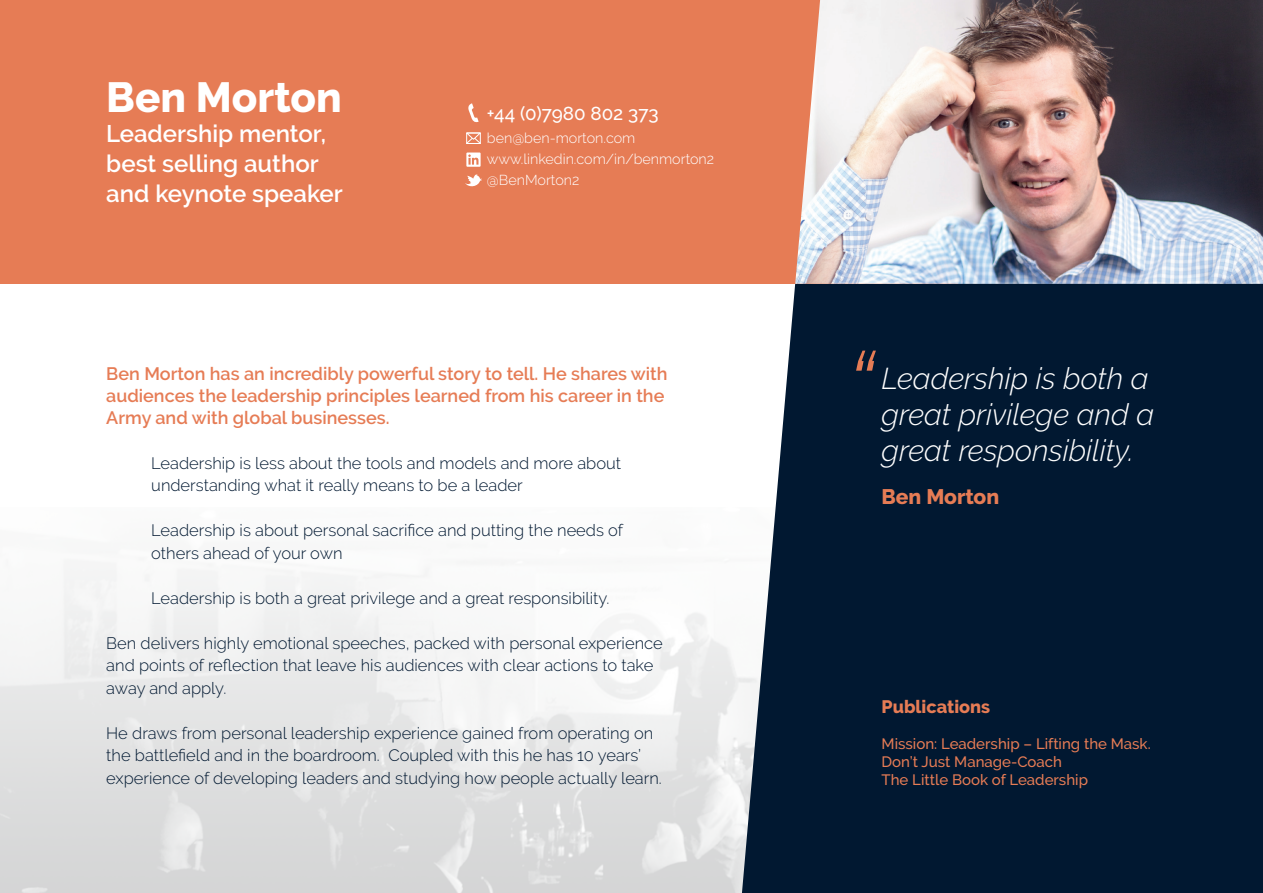
<style>
.page{position:relative;width:1263px;height:893px;background:#fff}
.page>*{position:absolute;margin:0;border:0;box-sizing:border-box;transform-origin:0 0}
.t1{font:italic 300 105.6px "Raleway";color:#e67c55}
.t2{font:800 42px "Raleway";color:#fff}
.t3{font:italic 300 30px/36px "Raleway";color:#fff}
.t4{font:600 24px/30px "Raleway";color:#fff}
.t5{font:800 21px "Raleway";color:#e67c55}
.t6{font:500 18.9px "Raleway";color:#fff}
.t7{font:600 18px/21.6px "Raleway";color:#e67c55}
.t8{font:800 18px "Raleway";color:#e67c55}
.t9{font:300 16.5px/22.5px "Raleway";color:#011831}
.t10{font:500 15px/18px "Raleway";color:#e67c55}
.t11{font:300 14.4px/21px "Raleway";color:#fff}
</style>
<div class="page">
<div style="left:742px;top:283px;width:521px;height:610px;background:#011831"></div>
<div style="left:0;top:0;width:958px;height:283px;background:#e67c55"></div>
<img style="left:795px;top:0;width:468px;height:284px">
<svg style="left:465px;top:174px;width:17px;height:13px"></svg>
<div style="left:466px;top:153px;width:15px;height:14px;background:#fff"></div>
<svg style="left:468px;top:154px;width:10px;height:11px"></svg>
<svg style="left:468px;top:103px;width:11px;height:20px"></svg>
<svg style="left:468px;top:135px;width:11px;height:7px"></svg>
<div style="left:466px;top:133px;width:15px;height:11px;border:1px solid #fff"></div>
<h2 class="t2" style="left:106px;top:73px;width:237px">Ben Morton</h2>
<h3 class="t4" style="left:106px;top:118px;width:238px">Leadership mentor, best selling author and keynote speaker</h3>
<p class="t6" style="left:487px;top:102px;width:173px">+44 (0)7980 802 373</p>
<p class="t11" style="left:487px;top:128px;width:229px">ben@ben-morton.com www.linkedin.com/in/benmorton2 @BenMorton2</p>
<p class="t7" style="left:106px;top:363px;width:563px">Ben Morton has an incredibly powerful story to tell. He shares with audiences the leadership principles learned from his career in the<br>Army and with global businesses.</p>
<p class="t9" style="left:151px;top:451px;width:471px">Leadership is less about the tools and models and more about understanding what it really means to be a leader</p>
<p class="t9" style="left:151px;top:519px;width:473px">Leadership is about personal sacrifice and putting the needs of others ahead of your own</p>
<p class="t9" style="left:151px;top:586px;width:460px">Leadership is both a great privilege and a great responsibility.</p>
<p class="t9" style="left:106px;top:631px;width:558px">Ben delivers highly emotional speeches, packed with personal experience and points of reflection that leave his audiences with clear actions to take away and apply.</p>
<p class="t9" style="left:106px;top:721px;width:557px">He draws from personal leadership experience gained from operating on the battlefield and in the boardroom. Coupled with this he has 10 years’ experience of developing leaders and studying how people actually learn.</p>
<h1 class="t1" style="left:844px;top:329px;width:31px">“</h1>
<h3 class="t3" style="left:881px;top:361px;width:274px">Leadership is both a great privilege and a great responsibility.</h3>
<p class="t5" style="left:881px;top:485px;width:119px">Ben Morton</p>
<p class="t8" style="left:881px;top:697px;width:110px">Publications</p>
<p class="t10" style="left:881px;top:735px;width:271px">Mission: Leadership – Lifting the Mask.<br>Don’t Just Manage-Coach<br>The Little Book of Leadership</p>
</div>
